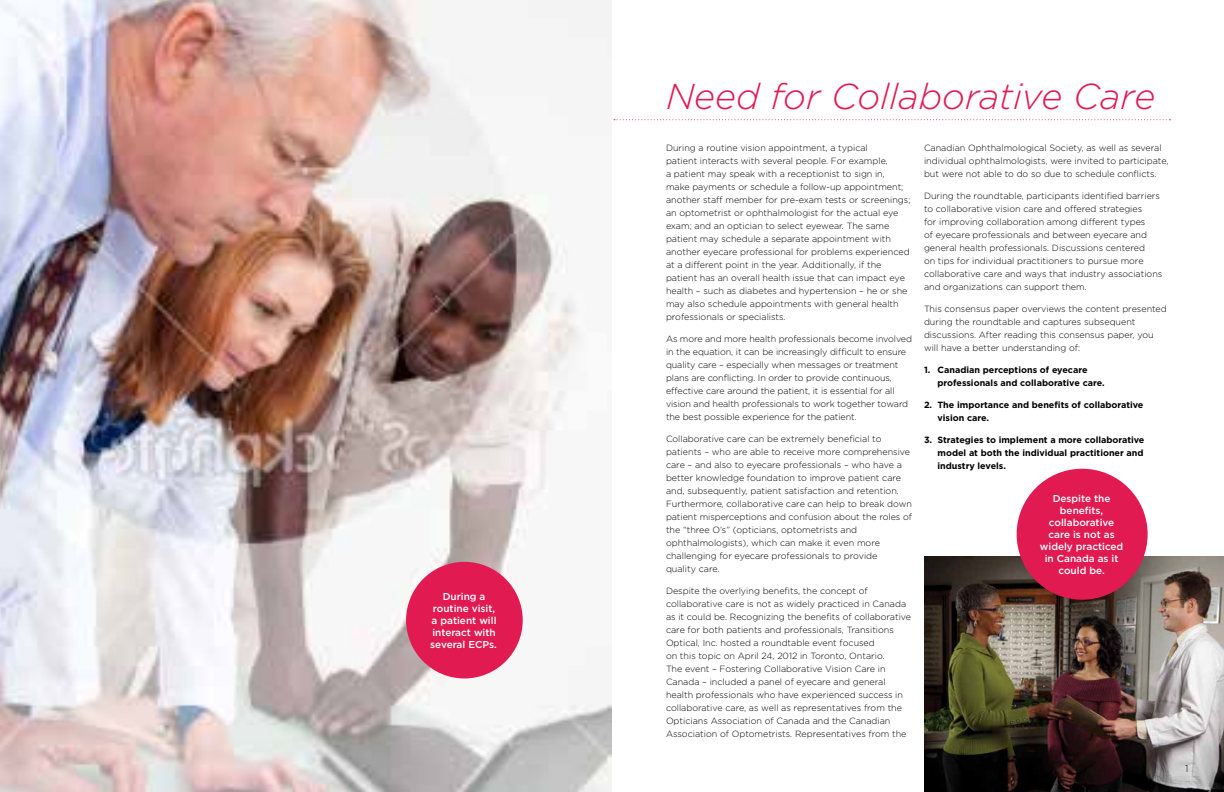
<style>
.page{position:relative;width:1224px;height:792px;background:#fff}
.page>*{position:absolute;margin:0;border:0;box-sizing:border-box;transform-origin:0 0}
.t1{font:italic 300 36px "Gotham";color:#e11b52}
.t2{font:500 10px/12px "Gotham";color:#fff;text-align:center}
.t3{font:300 10px "Gotham";color:#000}
.t4{font:300 9px/13px "Gotham";color:#000}
.t5{font:700 9px/13px "Gotham";color:#000}
</style>
<div class="page">
<svg style="left:614px;top:119px;width:557px;height:1px"></svg>
<img style="left:924px;top:556px;width:300px;height:236px">
<img style="left:0;top:0;width:612px;height:792px">
<div style="left:406px;top:562px;width:117px;height:116px;background:#e11b52;border-radius:50%"></div>
<div style="left:1017px;top:469px;width:131px;height:131px;background:#e11b52;border-radius:50%"></div>
<p class="t2" style="left:430px;top:590px;width:68px">During a routine visit, a patient will interact with several ECPs.</p>
<h1 class="t1" style="left:666px;top:74px;width:491px">Need for Collaborative Care</h1>
<p class="t4" style="left:666px;top:141px;width:246px">During a routine vision appointment, a typical<br>patient interacts with several people. For example,<br>a patient may speak with a receptionist to sign in, make payments or schedule a follow-up appointment; another staff member for pre-exam tests or screenings; an optometrist or ophthalmologist for the actual eye exam; and an optician to select eyewear. The same patient may schedule a separate appointment with another eyecare professional for problems experienced at a different point in the year. Additionally, if the patient has an overall health issue that can impact eye health – such as diabetes and hypertension – he or she may also schedule appointments with general health professionals or specialists.</p>
<p class="t4" style="left:666px;top:332px;width:248px">As more and more health professionals become involved in the equation, it can be increasingly difficult to ensure quality care – especially when messages or treatment plans are conflicting. In order to provide continuous, effective care around the patient, it is essential for all vision and health professionals to work together toward the best possible experience for the patient.</p>
<p class="t4" style="left:666px;top:432px;width:248px">Collaborative care can be extremely beneficial to patients – who are able to receive more comprehensive care – and also to eyecare professionals – who have a better knowledge foundation to improve patient care and, subsequently, patient satisfaction and retention.<br>Furthermore, collaborative care can help to break down patient misperceptions and confusion about the roles of the “three O’s” (opticians, optometrists and ophthalmologists), which can make it even more challenging for eyecare professionals to provide<br>quality care.</p>
<p class="t4" style="left:666px;top:584px;width:247px">Despite the overlying benefits, the concept of collaborative care is not as widely practiced in Canada as it could be. Recognizing the benefits of collaborative care for both patients and professionals, Transitions Optical, Inc. hosted a roundtable event focused<br>on this topic on April 24, 2012 in Toronto, Ontario.<br>The event – Fostering Collaborative Vision Care in Canada – included a panel of eyecare and general health professionals who have experienced success in collaborative care, as well as representatives from the Opticians Association of Canada and the Canadian Association of Optometrists. Representatives from the</p>
<p class="t4" style="left:924px;top:141px;width:246px">Canadian Ophthalmological Society, as well as several individual ophthalmologists, were invited to participate, but were not able to do so due to schedule conflicts.</p>
<p class="t4" style="left:924px;top:189px;width:240px">During the roundtable, participants identified barriers to collaborative vision care and offered strategies<br>for improving collaboration among different types<br>of eyecare professionals and between eyecare and general health professionals. Discussions centered<br>on tips for individual practitioners to pursue more collaborative care and ways that industry associations and organizations can support them.</p>
<p class="t4" style="left:924px;top:302px;width:244px">This consensus paper overviews the content presented during the roundtable and captures subsequent discussions. After reading this consensus paper, you will have a better understanding of:</p>
<p class="t5" style="left:938px;top:363px;width:169px;text-indent:-14px">1. Canadian perceptions of eyecare professionals and collaborative care.</p>
<p class="t5" style="left:938px;top:398px;width:207px;text-indent:-14px">2. The importance and benefits of collaborative vision care.</p>
<p class="t5" style="left:938px;top:433px;width:208px;text-align:justify;text-indent:-14px">3. Strategies to implement a more collaborative model at both the individual practitioner and industry levels.</p>
<p class="t2" style="left:1040px;top:493px;width:85px">Despite the benefits, collaborative care is not as widely practiced in Canada as it could be.</p>
<p class="t3" style="left:1185px;top:762px;width:5px">1</p>
</div>
